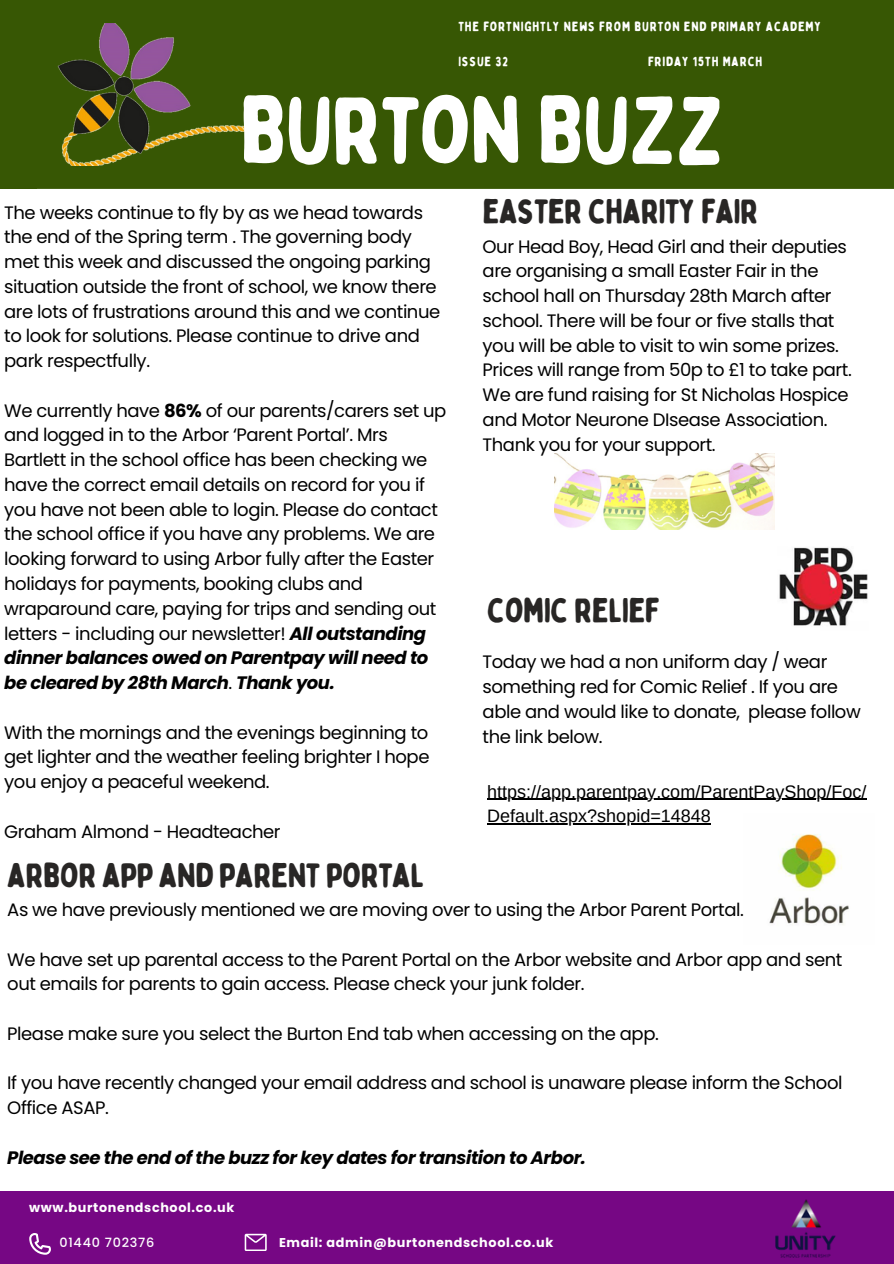
<style>
.page{position:relative;width:894px;height:1264px;background:#fff}
.page>*{position:absolute;margin:0;border:0;box-sizing:border-box;transform-origin:0 0}
.t1{font:94.5px "Bobby Jones Soft";letter-spacing:-.025em;color:#fff}
.t2{font:34.2px "Bobby Jones Soft";letter-spacing:-.025em;color:#282625}
.t3{font:18px/24.8px "Poppins";letter-spacing:-.025em;color:#000}
.t4{font:18px "Arimo";color:#000}
.t5{font:italic 700 18px "Poppins";letter-spacing:-.025em;color:#000}
.t6{font:13.35px "Bobby Jones Soft";letter-spacing:.055em;color:#fff}
.t7{font:700 12.75px "Poppins";letter-spacing:.05em;color:#fff}
.t8{font:500 12.75px "Poppins";letter-spacing:.06em;color:#fff}
.s1{font-weight:700}
.s2{font-weight:700;font-style:italic}
</style>
<div class="page">
<div style="left:0;top:1190px;width:893px;height:73px;background:#760784"></div>
<svg style="left:29px;top:1233px;width:22px;height:21px"></svg>
<svg style="left:244px;top:1233px;width:23px;height:17px"></svg>
<img style="left:775px;top:1199px;width:61px;height:59px">
<div style="left:0;top:0;width:893px;height:189px;background:#375704"></div>
<img style="left:57px;top:23px;width:190px;height:142px">
<img style="left:769px;top:834px;width:80px;height:91px">
<img style="left:554px;top:453px;width:220px;height:77px">
<img style="left:779px;top:547px;width:89px;height:79px">
<hr style="left:487px;top:798px;width:379px;height:2px;background:#000">
<hr style="left:487px;top:823px;width:223px;height:1px;background:#000">
<h2 class="t6" style="left:458px;top:18px;width:364px">THE FORTNIGHTLY NEWS FROM BURTON END PRIMARY ACADEMY</h2>
<h4 class="t6" style="left:458px;top:53px;width:51px">ISSUE 32</h4>
<h4 class="t6" style="left:647px;top:53px;width:116px">FRIDAY 15TH MARCH</h4>
<p class="t1" style="left:240px;top:71px;width:487px">BURTON BUZZ</p>
<h4 class="t3" style="left:4px;top:200px;width:437px">The weeks continue to fly by as we head towards the end of the Spring term . The governing body met this week and discussed the ongoing parking situation outside the front of school, we know there are lots of frustrations around this and we continue to look for solutions. Please continue to drive and park respectfully.</h4>
<h4 class="t3" style="left:4px;top:398px;width:443px">We currently have <span class="s1">86%</span> of our parents/carers set up and logged in to the Arbor ‘Parent Portal’. Mrs Bartlett in the school office has been checking we have the correct email details on record for you if you have not been able to login. Please do contact the school office if you have any problems. We are looking forward to using Arbor fully after the Easter holidays for payments, booking clubs and wraparound care, paying for trips and sending out letters - including our newsletter! <span class="s2">All outstanding dinner balances owed on Parentpay will need to be cleared by 28th March</span>. <span class="s2">Thank you.</span></h4>
<h4 class="t3" style="left:4px;top:720px;width:426px;text-align:justify">With the mornings and the evenings beginning to get lighter and the weather feeling brighter I hope you enjoy a peaceful weekend.</h4>
<p class="t3" style="left:4px;top:819px;width:278px">Graham Almond - Headteacher</p>
<h4 class="t2" style="left:7px;top:854px;width:418px">ARBOR APP AND PARENT PORTAL</h4>
<h4 class="t2" style="left:482px;top:190px;width:277px">EASTER CHARITY FAIR</h4>
<h3 class="t3" style="left:482px;top:234px;width:370px">Our Head Boy, Head Girl and their deputies are organising a small Easter Fair in the school hall on Thursday 28th March after school. There will be four or five stalls that you will be able to visit to win some prizes.<br>Prices will range from 50p to £1 to take part.<br>We are fund raising for St Nicholas Hospice and Motor Neurone DIsease Association.<br>Thank you for your support.</h3>
<h5 class="t2" style="left:487px;top:589px;width:174px">COMIC RELIEF</h5>
<p class="t3" style="left:482px;top:649px;width:379px">Today we had a non uniform day / wear something red for Comic Relief . If you are able and would like to donate, please follow the link below.</p>
<p class="t4" style="left:487px;top:781px;width:380px">https://app.parentpay.com/ParentPayShop/Foc/</p>
<h5 class="t4" style="left:487px;top:806px;width:225px">Default.aspx?shopid=14848</h5>
<h4 class="t3" style="left:7px;top:897px;width:737px">As we have previously mentioned we are moving over to using the Arbor Parent Portal.</h4>
<p class="t3" style="left:7px;top:946px;width:836px">We have set up parental access to the Parent Portal on the Arbor website and Arbor app and sent out emails for parents to gain access. Please check your junk folder.</p>
<h2 class="t3" style="left:7px;top:1021px;width:653px">Please make sure you select the Burton End tab when accessing on the app.</h2>
<h4 class="t3" style="left:7px;top:1070px;width:836px">If you have recently changed your email address and school is unaware please inform the School<br>Office ASAP.</h4>
<h4 class="t5" style="left:7px;top:1144px;width:580px">Please see the end of the buzz for key dates for transition to Arbor.</h4>
<p class="t7" style="left:29px;top:1198px;width:207px">www.burtonendschool.co.uk</p>
<p class="t8" style="left:59px;top:1233px;width:96px">01440 702376</p>
<h1 class="t7" style="left:279px;top:1233px;width:276px">Email: admin@burtonendschool.co.uk</h1>
</div>
